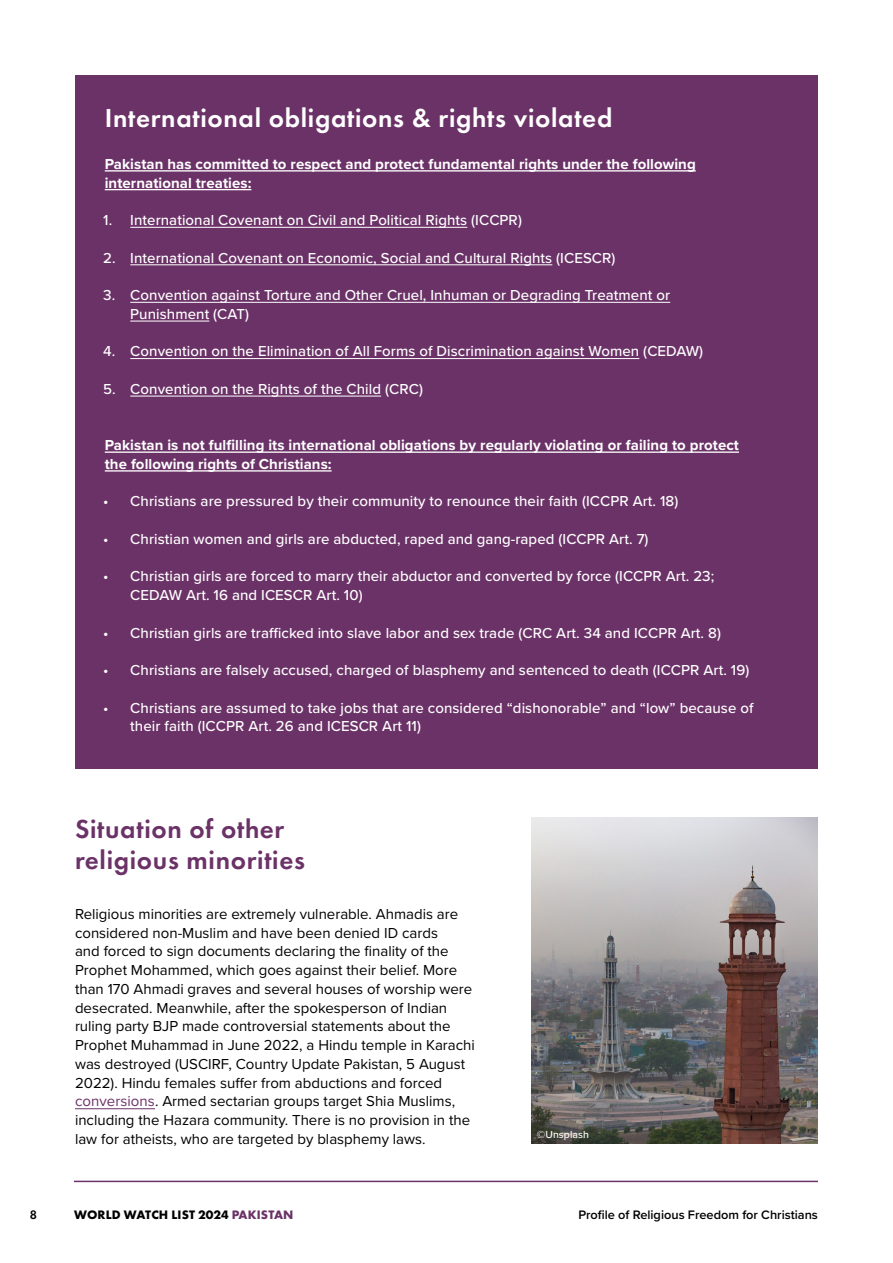
<style>
.page{position:relative;width:893px;height:1263px;background:#fff}
.page>*{position:absolute;margin:0;border:0;box-sizing:border-box;transform-origin:0 0}
.t1{font:600 27px "Futura PT";letter-spacing:.025em;color:#fff}
.t2{font:600 27px/31.5px "Futura PT";letter-spacing:.025em;color:#6b3267}
.t3{font:500 15px/18.8px "Proxima Nova";letter-spacing:.005em;color:#fff}
.t4{font:15px/18.8px "Proxima Nova";color:#000}
.t5{font:700 15px/18.8px "Proxima Nova";letter-spacing:.005em;color:#fff}
.t6{font:600 12.75px "Proxima Nova";color:#000}
.t7{font:700 12.75px "Futura PT";letter-spacing:.01em;color:#000}
.t8{font:600 12.75px "Futura PT";color:#000}
.t9{font:500 10.5px "Proxima Nova";letter-spacing:.005em;color:#fff}
.s1{color:#6b3267}
</style>
<div class="page">
<hr style="left:74px;top:1181px;width:744px;height:1px;background:#6b3267">
<div style="left:75px;top:75px;width:743px;height:694px;background:#6b3267"></div>
<hr style="left:105px;top:170px;width:591px;height:2px;background:#fff">
<hr style="left:105px;top:189px;width:146px;height:1px;background:#fff">
<hr style="left:130px;top:227px;width:337px;height:1px;background:#fff">
<hr style="left:130px;top:264px;width:422px;height:1px;background:#fff">
<hr style="left:130px;top:302px;width:540px;height:1px;background:#fff">
<hr style="left:130px;top:321px;width:79px;height:1px;background:#fff">
<hr style="left:130px;top:358px;width:509px;height:1px;background:#fff">
<hr style="left:130px;top:396px;width:251px;height:1px;background:#fff">
<hr style="left:105px;top:451px;width:634px;height:2px;background:#fff">
<hr style="left:105px;top:470px;width:227px;height:2px;background:#fff">
<hr style="left:75px;top:1108px;width:80px;height:1px;background:#6b3267">
<img style="left:531px;top:818px;width:287px;height:326px">
<h1 class="t1" style="left:105px;top:101px;width:509px">International obligations &amp; rights violated</h1>
<p class="t5" style="left:105px;top:154px;width:592px">Pakistan has committed to respect and protect fundamental rights under the following international treaties:</p>
<p class="t3" style="left:103px;top:210px;width:420px">1. International Covenant on Civil and Political Rights (ICCPR)</p>
<p class="t3" style="left:103px;top:248px;width:514px">2. International Covenant on Economic, Social and Cultural Rights (ICESCR)</p>
<p class="t3" style="left:130px;top:285px;width:541px;text-indent:-27px">3. Convention against Torture and Other Cruel, Inhuman or Degrading Treatment or<br>Punishment (CAT)</p>
<p class="t3" style="left:103px;top:341px;width:601px">4. Convention on the Elimination of All Forms of Discrimination against Women (CEDAW)</p>
<p class="t3" style="left:103px;top:379px;width:321px">5. Convention on the Rights of the Child (CRC)</p>
<p class="t5" style="left:105px;top:435px;width:636px">Pakistan is not fulfilling its international obligations by regularly violating or failing to protect the following rights of Christians:</p>
<p class="t3" style="left:103px;top:491px;width:577px">• Christians are pressured by their community to renounce their faith (ICCPR Art. 18)</p>
<p class="t3" style="left:103px;top:529px;width:547px">• Christian women and girls are abducted, raped and gang-raped (ICCPR Art. 7)</p>
<p class="t3" style="left:130px;top:566px;width:586px;text-indent:-27px">• Christian girls are forced to marry their abductor and converted by force (ICCPR Art. 23;<br>CEDAW Art. 16 and ICESCR Art. 10)</p>
<p class="t3" style="left:103px;top:623px;width:619px">• Christian girls are trafficked into slave labor and sex trade (CRC Art. 34 and ICCPR Art. 8)</p>
<p class="t3" style="left:103px;top:660px;width:648px">• Christians are falsely accused, charged of blasphemy and sentenced to death (ICCPR Art. 19)</p>
<p class="t3" style="left:130px;top:698px;width:625px;text-indent:-27px">• Christians are assumed to take jobs that are considered “dishonorable” and “low” because of their faith (ICCPR Art. 26 and ICESCR Art 11)</p>
<h1 class="t2" style="left:75px;top:813px;width:232px">Situation of other religious minorities</h1>
<p class="t4" style="left:75px;top:904px;width:401px">Religious minorities are extremely vulnerable. Ahmadis are considered non-Muslim and have been denied ID cards<br>and forced to sign documents declaring the finality of the Prophet Mohammed, which goes against their belief. More than 170 Ahmadi graves and several houses of worship were desecrated. Meanwhile, after the spokesperson of Indian ruling party BJP made controversial statements about the Prophet Muhammad in June 2022, a Hindu temple in Karachi was destroyed (USCIRF, Country Update Pakistan, 5 August 2022). Hindu females suffer from abductions and forced <span class="s1">conversions</span>. Armed sectarian groups target Shia Muslims, including the Hazara community. There is no provision in the law for atheists, who are targeted by blasphemy laws.</p>
<p class="t9" style="left:537px;top:1127px;width:53px">©Unsplash</p>
<p class="t8" style="left:30px;top:1207px;width:9px">8</p>
<p class="t7" style="left:74px;top:1206px;width:221px">WORLD WATCH LIST 2024 <span class="s1">PAKISTAN</span></p>
<p class="t6" style="left:578px;top:1205px;width:241px">Profile of Religious Freedom for Christians</p>
</div>
